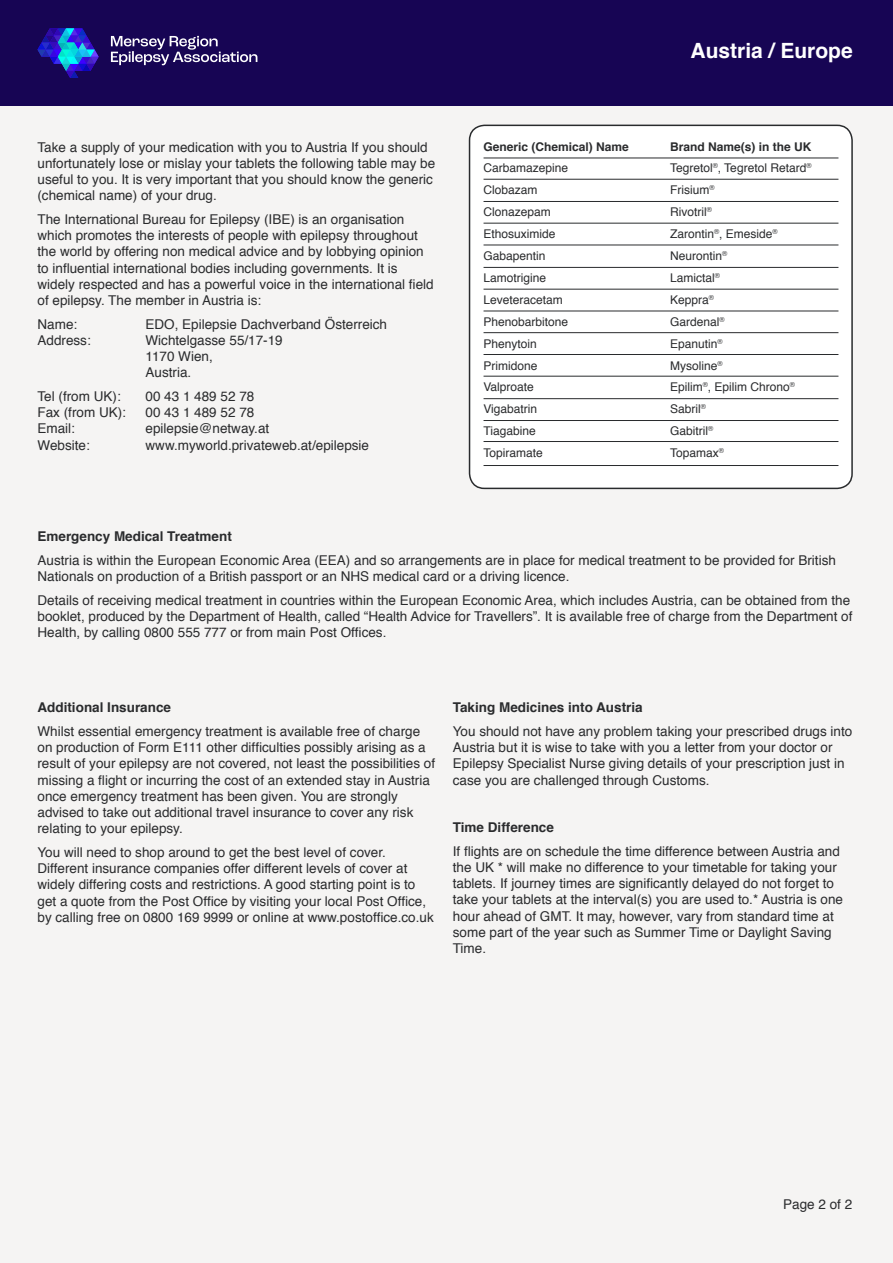
<style>
.page{position:relative;width:893px;height:1263px;background:#f5f4f3}
.page>*{position:absolute;margin:0;border:0;box-sizing:border-box;transform-origin:0 0}
.t1{font:700 21px "Helvetica";color:#fff}
.t2{font:13.5px/16.2px "Helvetica";color:#2a2b2d}
.t3{font:700 13.5px "Helvetica";color:#2a2b2d}
.t4{font:12px/21.9px "Helvetica";color:#2a2b2d}
.t5{font:700 12px "Helvetica";color:#2a2b2d}
.s1{font-weight:700}
</style>
<div class="page">
<div style="left:469px;top:125px;width:383px;height:363px;background:#fff;border-radius:15px"></div>
<div style="left:469px;top:125px;width:384px;height:364px;border:2px solid #292b2d;border-radius:15px"></div>
<hr style="left:484px;top:179px;width:354px;height:1px;background:#292b2d">
<hr style="left:484px;top:201px;width:354px;height:1px;background:#292b2d">
<hr style="left:484px;top:223px;width:354px;height:1px;background:#292b2d">
<hr style="left:484px;top:245px;width:354px;height:1px;background:#292b2d">
<hr style="left:484px;top:267px;width:354px;height:1px;background:#292b2d">
<hr style="left:484px;top:289px;width:354px;height:1px;background:#292b2d">
<hr style="left:484px;top:311px;width:354px;height:1px;background:#292b2d">
<hr style="left:484px;top:332px;width:354px;height:1px;background:#292b2d">
<hr style="left:484px;top:354px;width:354px;height:1px;background:#292b2d">
<hr style="left:484px;top:376px;width:354px;height:1px;background:#292b2d">
<hr style="left:484px;top:398px;width:354px;height:1px;background:#292b2d">
<hr style="left:484px;top:420px;width:354px;height:1px;background:#292b2d">
<hr style="left:484px;top:441px;width:354px;height:1px;background:#292b2d">
<hr style="left:484px;top:465px;width:354px;height:1px;background:#292b2d">
<hr style="left:484px;top:158px;width:354px;height:1px;background:#292b2d">
<div style="left:0;top:0;width:893px;height:105px;background:#170554"></div>
<svg style="left:38px;top:28px;width:61px;height:50px"></svg>
<svg style="left:111px;top:36px;width:146px;height:29px"></svg>
<p class="t2" style="left:38px;top:139px;width:399px">Take a supply of your medication with you to Austria If you should unfortunately lose or mislay your tablets the following table may be useful to you. It is very important that you should know the generic (chemical name) of your drug.</p>
<p class="t2" style="left:38px;top:212px;width:398px">The International Bureau for Epilepsy (IBE) is an organisation which promotes the interests of people with epilepsy throughout the world by offering non medical advice and by lobbying opinion to influential international bodies including governments. It is widely respected and has a powerful voice in the international field of epilepsy. The member in Austria is:</p>
<p class="t2" style="left:38px;top:316px;width:41px">Name:</p>
<p class="t2" style="left:146px;top:316px;width:243px">EDO, Epilepsie Dachverband Österreich</p>
<p class="t2" style="left:38px;top:332px;width:55px">Address:</p>
<p class="t2" style="left:146px;top:332px;width:139px">Wichtelgasse 55/17-19<br>1170 Wien,<br>Austria.</p>
<p class="t2" style="left:38px;top:389px;width:85px">Tel (from UK):</p>
<p class="t2" style="left:146px;top:389px;width:110px">00 43 1 489 52 78</p>
<p class="t2" style="left:38px;top:405px;width:90px">Fax (from UK):</p>
<p class="t2" style="left:146px;top:405px;width:110px">00 43 1 489 52 78</p>
<p class="t2" style="left:38px;top:421px;width:39px">Email:</p>
<p class="t2" style="left:146px;top:421px;width:125px">epilepsie@netway.at</p>
<p class="t2" style="left:38px;top:437px;width:54px">Website:</p>
<p class="t2" style="left:146px;top:437px;width:225px">www.myworld.privateweb.at/epilepsie</p>
<p class="t5" style="left:483px;top:137px;width:147px">Generic (Chemical) Name</p>
<p class="t4" style="left:483px;top:158px;width:86px">Carbamazepine<br>Clobazam<br>Clonazepam<br>Ethosuximide<br>Gabapentin<br>Lamotrigine<br>Leveteracetam<br>Phenobarbitone<br>Phenytoin<br>Primidone<br>Valproate<br>Vigabatrin<br>Tiagabine<br>Topiramate</p>
<h1 class="t1" style="left:691px;top:34px;width:164px">Austria / Europe</h1>
<p class="t4" style="left:670px;top:136px;width:143px"><span class="s1">Brand Name(s) in the UK<br></span>Tegretol<sup>®</sup>, Tegretol Retard<sup>®<br></sup>Frisium<sup>®<br></sup>Rivotril<sup>®<br></sup>Zarontin<sup>®</sup>, Emeside<sup>®<br></sup>Neurontin<sup>®<br></sup>Lamictal<sup>®<br></sup>Keppra<sup>®<br></sup>Gardenal<sup>®<br></sup>Epanutin<sup>®<br></sup>Mysoline<sup>®<br></sup>Epilim<sup>®</sup>, Epilim Chrono<sup>®<br></sup>Sabril<sup>®<br></sup>Gabitril<sup>®<br></sup>Topamax<sup>®</sup></p>
<p class="t3" style="left:38px;top:526px;width:196px">Emergency Medical Treatment</p>
<p class="t2" style="left:38px;top:552px;width:800px">Austria is within the European Economic Area (EEA) and so arrangements are in place for medical treatment to be provided for British<br>Nationals on production of a British passport or an NHS medical card or a driving licence.</p>
<p class="t2" style="left:38px;top:592px;width:816px">Details of receiving medical treatment in countries within the European Economic Area, which includes Austria, can be obtained from the booklet, produced by the Department of Health, called “Health Advice for Travellers”. It is available free of charge from the Department of<br>Health, by calling 0800 555 777 or from main Post Offices.</p>
<p class="t3" style="left:38px;top:697px;width:135px">Additional Insurance</p>
<p class="t2" style="left:38px;top:723px;width:399px">Whilst essential emergency treatment is available free of charge on production of Form E111 other difficulties possibly arising as a result of your epilepsy are not covered, not least the possibilities of missing a flight or incurring the cost of an extended stay in Austria once emergency treatment has been given. You are strongly advised to take out additional travel insurance to cover any risk relating to your epilepsy.</p>
<p class="t2" style="left:38px;top:844px;width:398px">You will need to shop around to get the best level of cover.<br>Different insurance companies offer different levels of cover at widely differing costs and restrictions. A good starting point is to get a quote from the Post Office by visiting your local Post Office, by calling free on 0800 169 9999 or online at www.postoffice.co.uk</p>
<p class="t3" style="left:453px;top:697px;width:191px">Taking Medicines into Austria</p>
<p class="t2" style="left:453px;top:724px;width:401px">You should not have any problem taking your prescribed drugs into Austria but it is wise to take with you a letter from your doctor or Epilepsy Specialist Nurse giving details of your prescription just in case you are challenged through Customs.</p>
<p class="t3" style="left:453px;top:816px;width:103px">Time Difference</p>
<p class="t2" style="left:453px;top:843px;width:392px">If flights are on schedule the time difference between Austria and the UK * will make no difference to your timetable for taking your tablets. If journey times are significantly delayed do not forget to take your tablets at the interval(s) you are used to.* Austria is one hour ahead of GMT. It may, however, vary from standard time at some part of the year such as Summer Time or Daylight Saving Time.</p>
<p class="t2" style="left:783px;top:1196px;width:71px">Page 2 of 2</p>
</div>
